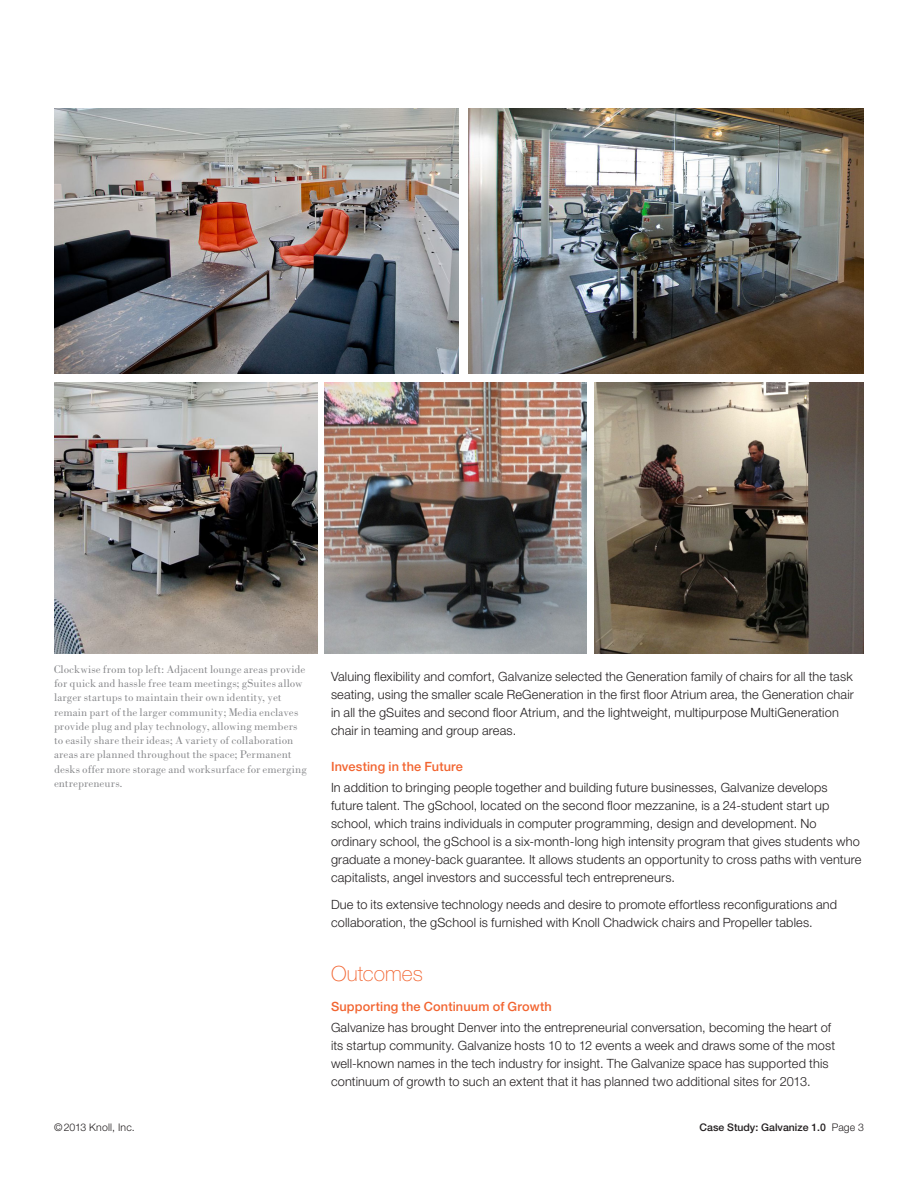
<style>
.page{position:relative;width:918px;height:1188px;background:#fff}
.page>*{position:absolute;margin:0;border:0;box-sizing:border-box;transform-origin:0 0}
.WP___A_head{font:100 21px "Helvetica Neue";letter-spacing:.005em;color:#f26430}
.WP___Body_p6_after{font:300 12.75px/18px "Helvetica Neue";letter-spacing:.01em;color:#231f20}
.WP___Sub_B_and____d{font:500 12.75px "Helvetica Neue";letter-spacing:.015em;color:#f26430}
.Caption_1{font:11.25px/14.2px "T Bodoni";letter-spacing:.015em;color:#848588}
.t1{font:500 10.5px "Helvetica Neue";color:#231f20}
.t2{font:300 10.5px "Helvetica Neue";letter-spacing:.015em;color:#231f20}
.s1{font-weight:300}
</style>
<div class="page">
<img style="left:54px;top:108px;width:405px;height:266px">
<img style="left:54px;top:383px;width:264px;height:270px">
<img style="left:325px;top:383px;width:262px;height:270px">
<img style="left:468px;top:108px;width:396px;height:266px">
<img style="left:594px;top:382px;width:270px;height:271px">
<p class="Caption_1" style="left:54px;top:662px;width:254px">Clockwise from top left: Adjacent lounge areas provide for quick and hassle free team meetings; gSuites allow larger startups to maintain their own identity, yet remain part of the larger community; Media enclaves provide plug and play technology, allowing members to easily share their ideas; A variety of collaboration areas are planned throughout the space; Permanent desks offer more storage and worksurface for emerging entrepreneurs.</p>
<p class="WP___Body_p6_after" style="left:331px;top:668px;width:524px">Valuing flexibility and comfort, Galvanize selected the Generation family of chairs for all the task seating, using the smaller scale ReGeneration in the first floor Atrium area, the Generation chair in all the gSuites and second floor Atrium, and the lightweight, multipurpose MultiGeneration chair in teaming and group areas.</p>
<p class="WP___Sub_B_and____d" style="left:331px;top:759px;width:134px">Investing in the Future</p>
<p class="WP___Body_p6_after" style="left:331px;top:779px;width:532px">In addition to bringing people together and building future businesses, Galvanize develops future talent. The gSchool, located on the second floor mezzanine, is a 24-student start up school, which trains individuals in computer programming, design and development. No ordinary school, the gSchool is a six-month-long high intensity program that gives students who graduate a money-back guarantee. It allows students an opportunity to cross paths with venture capitalists, angel investors and successful tech entrepreneurs.</p>
<p class="WP___Body_p6_after" style="left:331px;top:896px;width:508px">Due to its extensive technology needs and desire to promote effortless reconfigurations and collaboration, the gSchool is furnished with Knoll Chadwick chairs and Propeller tables.</p>
<p class="WP___A_head" style="left:331px;top:962px;width:93px">Outcomes</p>
<p class="WP___Sub_B_and____d" style="left:331px;top:999px;width:222px">Supporting the Continuum of Growth</p>
<p class="WP___Body_p6_after" style="left:331px;top:1019px;width:506px">Galvanize has brought Denver into the entrepreneurial conversation, becoming the heart of its startup community. Galvanize hosts 10 to 12 events a week and draws some of the most well-known names in the tech industry for insight. The Galvanize space has supported this continuum of growth to such an extent that it has planned two additional sites for 2013.</p>
<p class="t2" style="left:54px;top:1121px;width:82px">©2013 Knoll, Inc.</p>
<p class="t1" style="left:700px;top:1121px;width:166px">Case Study: Galvanize 1.0 <span class="s1">Page 3</span></p>
</div>
